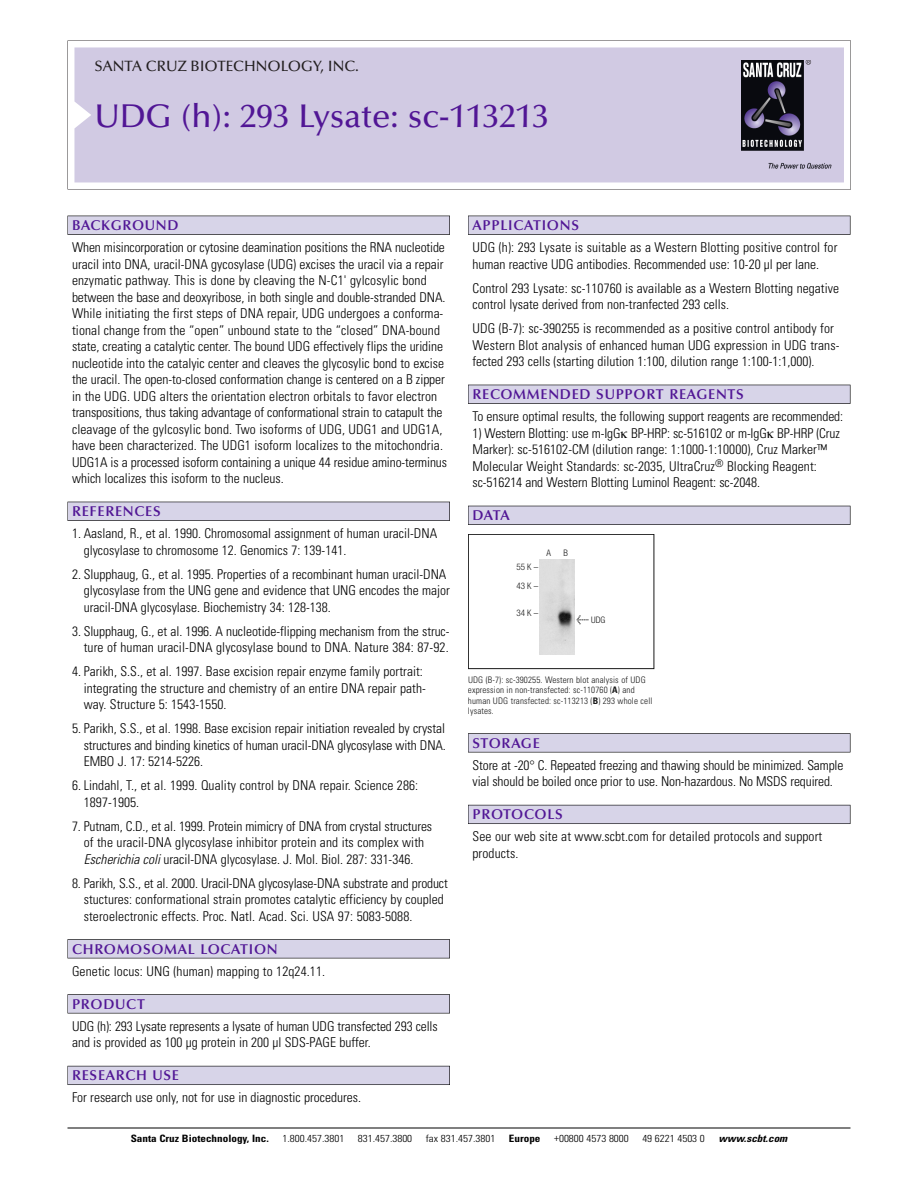
<style>
.page{position:relative;width:918px;height:1188px;background:#fff}
.page>*{position:absolute;margin:0;border:0;box-sizing:border-box;transform-origin:0 0}
.t1{font:500 33px "Optima";color:#511695}
.t2{font:500 15px "Optima";color:#231f20}
.t3{font:600 14.25px "Optima";letter-spacing:.05em;color:#511695}
.t4{font:300 condensed 13.5px/16.5px "Univers";color:#000}
.t5{font:300 condensed 10.2px "Univers";color:#000;scale:1.1 1}
.t6{font:700 condensed 10.2px "Univers";color:#000;scale:1.1 1}
.t7{font:italic 700 condensed 10.2px "Univers";color:#000;scale:1.1 1}
.t8{font:300 condensed 9px/10.5px "Univers";letter-spacing:.015em;color:#191919}
.t9{font:300 condensed 9px/19.5px "Helvetica Neue";color:#191919}
.s1{font-style:italic}
.s2{font-family:"Meta Plus";font-weight:400;font-stretch:normal;font-size:10.5px}
.s3{font-weight:700}
</style>
<div class="page">
<svg style="left:68px;top:40px;width:783px;height:149px"></svg>
<div style="left:74px;top:47px;width:770px;height:135px;background:#d1cae3"></div>
<img style="left:741px;top:60px;width:90px;height:108px">
<div style="left:68px;top:216px;width:382px;height:19px;background:#535256"></div>
<div style="left:68px;top:216px;width:381px;height:18px;background:#d7d4e8"></div>
<div style="left:68px;top:502px;width:382px;height:19px;background:#525156"></div>
<div style="left:68px;top:502px;width:381px;height:18px;background:#d7d4e8"></div>
<div style="left:68px;top:939px;width:382px;height:19px;background:#545357"></div>
<div style="left:68px;top:940px;width:381px;height:18px;background:#d7d4e8"></div>
<div style="left:68px;top:994px;width:382px;height:19px;background:#575659"></div>
<div style="left:68px;top:995px;width:381px;height:18px;background:#d7d4e8"></div>
<div style="left:68px;top:1066px;width:382px;height:19px;background:#595860"></div>
<div style="left:68px;top:1066px;width:381px;height:18px;background:#d7d4e8"></div>
<div style="left:468px;top:216px;width:382px;height:19px;background:#535256"></div>
<div style="left:468px;top:216px;width:382px;height:18px;background:#d7d4e8"></div>
<div style="left:468px;top:385px;width:382px;height:19px;background:#525156"></div>
<div style="left:468px;top:385px;width:382px;height:18px;background:#d7d4e8"></div>
<div style="left:468px;top:506px;width:382px;height:19px;background:#515057"></div>
<div style="left:468px;top:506px;width:382px;height:18px;background:#d7d4e8"></div>
<div style="left:468px;top:733px;width:382px;height:19px;background:#575659"></div>
<div style="left:468px;top:734px;width:382px;height:18px;background:#d7d4e8"></div>
<div style="left:468px;top:805px;width:382px;height:19px;background:#595860"></div>
<div style="left:468px;top:805px;width:382px;height:18px;background:#d7d4e8"></div>
<hr style="left:68px;top:1128px;width:782px;height:1px;background:#000">
<div style="left:468px;top:534px;width:186px;height:135px;border:1px solid #191919"></div>
<img style="left:539px;top:559px;width:35px;height:95px">
<p class="t2" style="left:94px;top:60px;width:266px">SANTA CRUZ BIOTECHNOLOGY, INC.</p>
<p class="t1" style="left:94px;top:102px;width:456px">UDG (h): 293 Lysate: sc-113213</p>
<p class="t3" style="left:72px;top:219px;width:108px">BACKGROUND</p>
<p class="t4" style="left:72px;top:240px;width:377px">When misincorporation or cytosine deamination positions the RNA nucleotide uracil into DNA, uracil-DNA gycosylase (UDG) excises the uracil via a repair enzymatic pathway. This is done by cleaving the N-C1' gylcosylic bond between the base and deoxyribose, in both single and double-stranded DNA.<br>While initiating the first steps of DNA repair, UDG undergoes a conforma&shy;tional change from the “open” unbound state to the “closed” DNA-bound state, creating a catalytic center. The bound UDG effectively flips the uridine nucleotide into the catalyic center and cleaves the glycosylic bond to excise the uracil. The open-to-closed conformation change is centered on a B zipper in the UDG. UDG alters the orientation electron orbitals to favor electron transpositions, thus taking advantage of conformational strain to catapult the cleavage of the gylcosylic bond. Two isoforms of UDG, UDG1 and UDG1A, have been characterized. The UDG1 isoform localizes to the mitochondria.<br>UDG1A is a processed isoform containing a unique 44 residue amino-terminus which localizes this isoform to the nucleus.</p>
<p class="t3" style="left:72px;top:505px;width:90px">REFERENCES</p>
<p class="t4" style="left:84px;top:526px;width:355px;text-indent:-12px">1. Aasland, R., et al. 1990. Chromosomal assignment of human uracil-DNA glycosylase to chromosome 12. Genomics 7: 139-141.</p>
<p class="t4" style="left:84px;top:567px;width:368px;text-indent:-12px">2. Slupphaug, G., et al. 1995. Properties of a recombinant human uracil-DNA glycosylase from the UNG gene and evidence that UNG encodes the major uracil-DNA glycosylase. Biochemistry 34: 128-138.</p>
<p class="t4" style="left:72px;top:624px;width:379px;text-align:right">3. Slupphaug, G., et al. 1996. A nucleotide-flipping mechanism from the struc&shy;ture of human uracil-DNA glycosylase bound to DNA. Nature 384: 87-92.</p>
<p class="t4" style="left:84px;top:664px;width:344px;text-indent:-12px">4. Parikh, S.S., et al. 1997. Base excision repair enzyme family portrait: integrating the structure and chemistry of an entire DNA repair path&shy;way. Structure 5: 1543-1550.</p>
<p class="t4" style="left:84px;top:721px;width:364px;text-align:justify;text-indent:-12px">5. Parikh, S.S., et al. 1998. Base excision repair initiation revealed by crystal structures and binding kinetics of human uracil-DNA glycosylase with DNA.<br>EMBO J. 17: 5214-5226.</p>
<p class="t4" style="left:84px;top:778px;width:336px;text-indent:-12px">6. Lindahl, T., et al. 1999. Quality control by DNA repair. Science 286:<br>1897-1905.</p>
<p class="t4" style="left:72px;top:819px;width:362px;text-align:center">7. Putnam, C.D., et al. 1999. Protein mimicry of DNA from crystal structures of the uracil-DNA glycosylase inhibitor protein and its complex with<br><span class="s1">Escherichia coli</span>uracil-DNA glycosylase. J. Mol. Biol. 287: 331-346.</p>
<p class="t4" style="left:84px;top:876px;width:366px;text-indent:-12px">8. Parikh, S.S., et al. 2000. Uracil-DNA glycosylase-DNA substrate and product stuctures: conformational strain promotes catalytic efficiency by coupled steroelectronic effects. Proc. Natl. Acad. Sci. USA 97: 5083-5088.</p>
<p class="t3" style="left:72px;top:943px;width:207px">CHROMOSOMAL LOCATION</p>
<p class="t4" style="left:72px;top:964px;width:255px">Genetic locus: UNG (human) mapping to 12q24.11.</p>
<p class="t3" style="left:72px;top:998px;width:74px">PRODUCT</p>
<p class="t4" style="left:72px;top:1019px;width:367px">UDG (h): 293 Lysate represents a lysate of human UDG transfected 293 cells and is provided as 100 µg protein in 200 µl SDS-PAGE buffer.</p>
<p class="t3" style="left:72px;top:1069px;width:109px">RESEARCH USE</p>
<p class="t4" style="left:72px;top:1091px;width:291px">For research use only, not for use in diagnostic procedures.</p>
<p class="t3" style="left:473px;top:219px;width:108px">APPLICATIONS</p>
<p class="t4" style="left:473px;top:240px;width:366px">UDG (h): 293 Lysate is suitable as a Western Blotting positive control for human reactive UDG antibodies. Recommended use: 10-20 µl per lane.</p>
<p class="t4" style="left:473px;top:281px;width:368px">Control 293 Lysate: sc-110760 is available as a Western Blotting negative control lysate derived from non-tranfected 293 cells.</p>
<p class="t4" style="left:473px;top:321px;width:368px">UDG (B-7): sc-390255 is recommended as a positive control antibody for<br>Western Blot analysis of enhanced human UDG expression in UDG trans&shy;fected 293 cells (starting dilution 1:100, dilution range 1:100-1:1,000).</p>
<p class="t3" style="left:473px;top:388px;width:273px">RECOMMENDED SUPPORT REAGENTS</p>
<p class="t4" style="left:473px;top:409px;width:372px">To ensure optimal results, the following support reagents are recommended:</p>
<p class="t4" style="left:473px;top:426px;width:369px">1) Western Blotting: use m-IgG BP-HRP: sc-516102 or m-IgG BP-HRP (Cruz Marker): sc-516102-CM (dilution range: 1:1000-1:10000), Cruz Marker™ Molecular Weight Standards: sc-2035, UltraCruz<sup>®</sup> Blocking Reagent: sc-516214 and Western Blotting Luminol Reagent: sc-2048.</p>
<p class="t3" style="left:473px;top:509px;width:39px">DATA</p>
<p class="t9" style="left:517px;top:558px;width:23px">55K–<br>43K–</p>
<p class="t9" style="left:517px;top:604px;width:23px">34K–</p>
<p class="t9" style="left:547px;top:544px;width:6px">A</p>
<p class="t9" style="left:564px;top:544px;width:6px">B</p>
<p class="t9" style="left:577px;top:610px;width:30px"><span class="s2">&lt;</span> UDG</p>
<p class="t8" style="left:468px;top:675px;width:186px">UDG (B-7): sc-390255. Western blot analysis of UDG expression in non-transfected: sc-110760 (<span class="s3">A</span>) and human UDG transfected: sc-113213 (<span class="s3">B</span>) 293 whole cell lysates.</p>
<p class="t3" style="left:473px;top:737px;width:69px">STORAGE</p>
<p class="t4" style="left:473px;top:758px;width:372px">Store at -20° C. Repeated freezing and thawing should be minimized. Sample vial should be boiled once prior to use. Non-hazardous. No MSDS required.</p>
<p class="t3" style="left:473px;top:808px;width:92px">PROTOCOLS</p>
<p class="t4" style="left:473px;top:830px;width:351px">See our web site at www.scbt.com for detailed protocols and support products.</p>
<p class="t6" style="left:131px;top:1135px;width:127px">Santa Cruz Biotechnology, Inc.</p>
<p class="t5" style="left:282px;top:1135px;width:58px">1.800.457.3801</p>
<p class="t5" style="left:358px;top:1135px;width:51px">831.457.3800</p>
<p class="t5" style="left:426px;top:1135px;width:65px">fax 831.457.3801</p>
<p class="t6" style="left:509px;top:1135px;width:30px">Europe</p>
<p class="t5" style="left:554px;top:1135px;width:69px">+00800 4573 8000</p>
<p class="t5" style="left:642px;top:1135px;width:58px">49 6221 4503 0</p>
<p class="t7" style="left:719px;top:1135px;width:66px">www.scbt.com</p>
</div>
